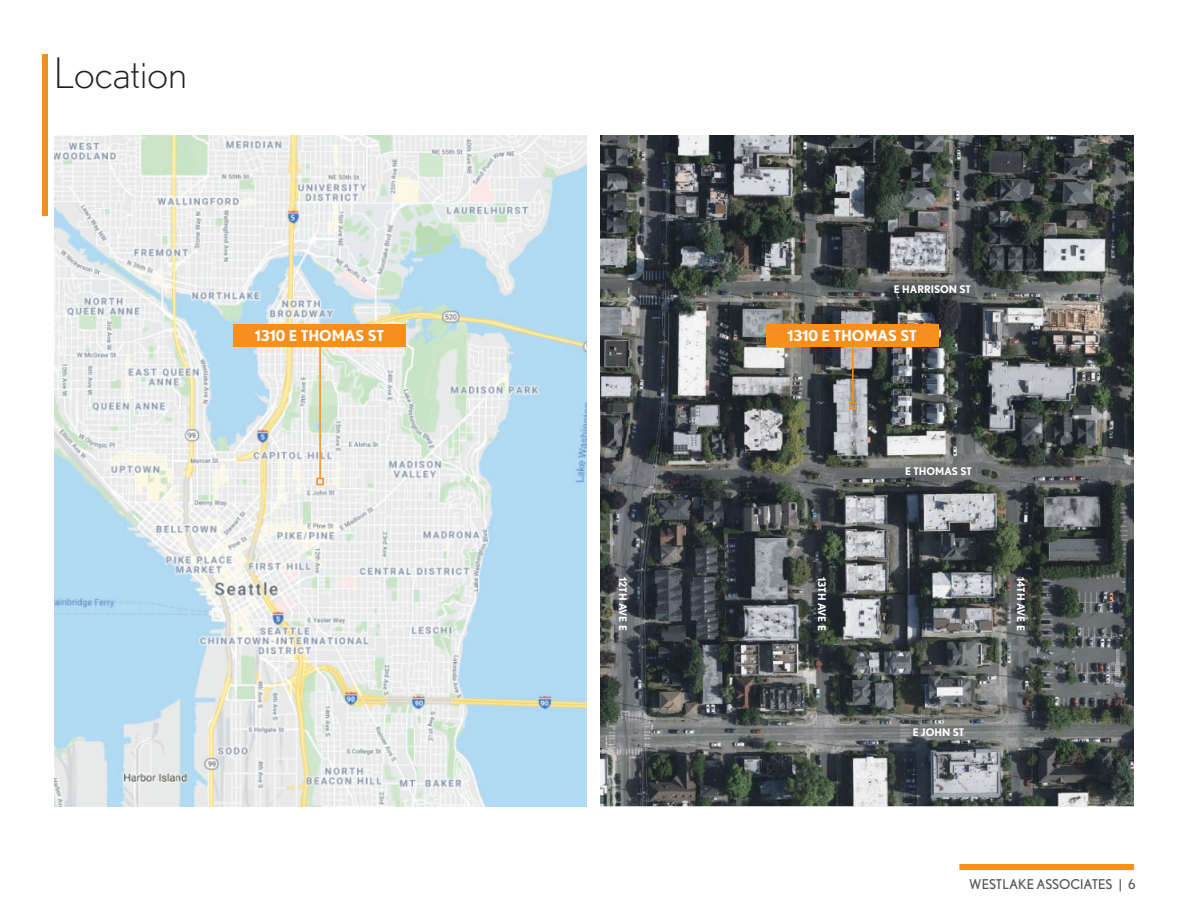
<style>
.page{position:relative;width:1188px;height:918px;background:#fff}
.page>*{position:absolute;margin:0;border:0;box-sizing:border-box;transform-origin:0 0}
.t1{font:300 42px "Nobel";color:#231f20}
.t2{font:700 15px "Nobel";color:#fff}
.t3{font:13.5px "Nobel";color:#57585a}
.t4{font:700 10.5px "Nobel";color:#fff}
</style>
<div class="page">
<div style="left:42px;top:54px;width:6px;height:162px;background:#f68f1e"></div>
<div style="left:959px;top:864px;width:175px;height:6px;background:#f68f1e"></div>
<img style="left:54px;top:135px;width:533px;height:671px">
<img style="left:601px;top:135px;width:532px;height:671px">
<hr style="left:319px;top:347px;width:2px;height:132px;background:#f68f1e">
<div style="left:316px;top:478px;width:8px;height:7px;border:2px solid #f68f1e"></div>
<div style="left:233px;top:324px;width:173px;height:23px;background:#f68f1e"></div>
<hr style="left:852px;top:347px;width:2px;height:56px;background:#f68f1e">
<div style="left:849px;top:402px;width:8px;height:8px;border:2px solid #f68f1e"></div>
<div style="left:766px;top:324px;width:173px;height:23px;background:#f68f1e"></div>
<h1 class="t1" style="left:54px;top:49px;width:134px">Location</h1>
<p class="t4" style="left:894px;top:283px;width:79px">E HARRISON ST</p>
<h2 class="t2" style="left:255px;top:327px;width:131px">1310 E THOMAS ST</h2>
<h2 class="t2" style="left:787px;top:327px;width:131px">1310 E THOMAS ST</h2>
<p class="t4" style="left:905px;top:465px;width:68px">E THOMAS ST</p>
<p class="t4" style="left:629px;top:577px;width:55px;rotate:90deg">12TH AVE E</p>
<p class="t4" style="left:828px;top:577px;width:55px;rotate:90deg">13TH AVE E</p>
<p class="t4" style="left:1027px;top:577px;width:55px;rotate:90deg">14TH AVE E</p>
<p class="t4" style="left:913px;top:726px;width:53px">E JOHN ST</p>
<p class="t3" style="left:969px;top:877px;width:168px">WESTLAKE ASSOCIATES | 6</p>
</div>
